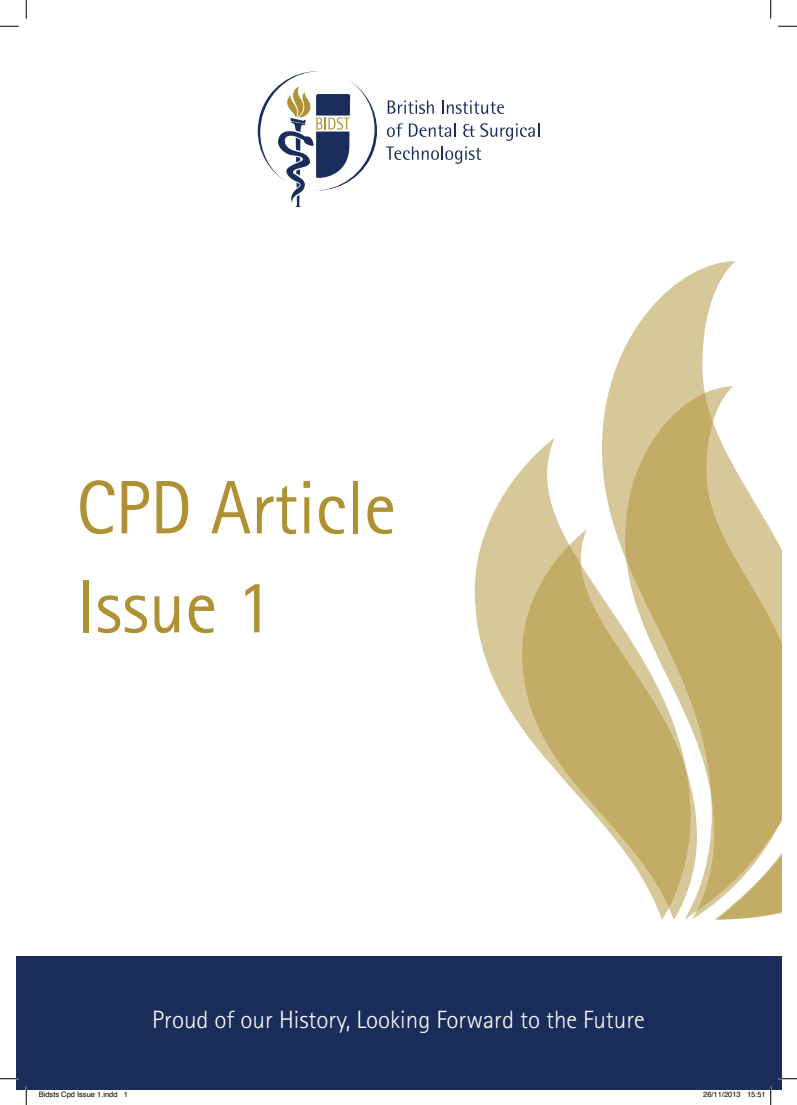
<style>
.page{position:relative;width:797px;height:1105px;background:#fff}
.page>*{position:absolute;margin:0;border:0;box-sizing:border-box;transform-origin:0 0}
.t1{font:75.75px "Rotis Sans Serif Std";color:#af9134;scale:.96 1}
.t2{font:300 25px "Rotis Sans Serif";color:#fff}
.t3{font:7.5px "Helvetica";color:#000}
</style>
<div class="page">
<svg style="left:388px;top:100px;width:46px;height:14px"></svg>
<svg style="left:442px;top:100px;width:62px;height:14px"></svg>
<svg style="left:386px;top:123px;width:153px;height:41px"></svg>
<svg style="left:258px;top:71px;width:119px;height:136px"></svg>
<div style="left:16px;top:956px;width:765px;height:133px;background:#1a2d5a"></div>
<svg style="left:602px;top:261px;width:133px;height:177px"></svg>
<svg style="left:475px;top:438px;width:150px;height:290px;fill:#d7c899"></svg>
<svg style="left:625px;top:386px;width:156px;height:533px;fill:#c3ac66"></svg>
<svg style="left:522px;top:529px;width:175px;height:391px;fill:#c3ac66"></svg>
<svg style="left:0;top:25px;width:19px;height:2px"></svg>
<svg style="left:778px;top:25px;width:19px;height:2px"></svg>
<svg style="left:0;top:1078px;width:19px;height:1px"></svg>
<svg style="left:778px;top:1078px;width:19px;height:1px"></svg>
<svg style="left:25px;top:0;width:2px;height:19px"></svg>
<svg style="left:25px;top:1086px;width:2px;height:19px"></svg>
<svg style="left:770px;top:0;width:1px;height:19px"></svg>
<svg style="left:770px;top:1086px;width:1px;height:19px"></svg>
<p class="t1" style="left:76px;top:463px;width:334px">CPD Article</p>
<p class="t1" style="left:76px;top:562px;width:206px">Issue 1</p>
<p class="t2" style="left:152px;top:1005px;width:494px">Proud of our History, Looking Forward to the Future</p>
<p class="t3" style="left:39px;top:1089px;width:91px">Bidsts Cpd Issue 1.indd 1</p>
<p class="t3" style="left:703px;top:1089px;width:64px">26/11/2013 15:51</p>
</div>
